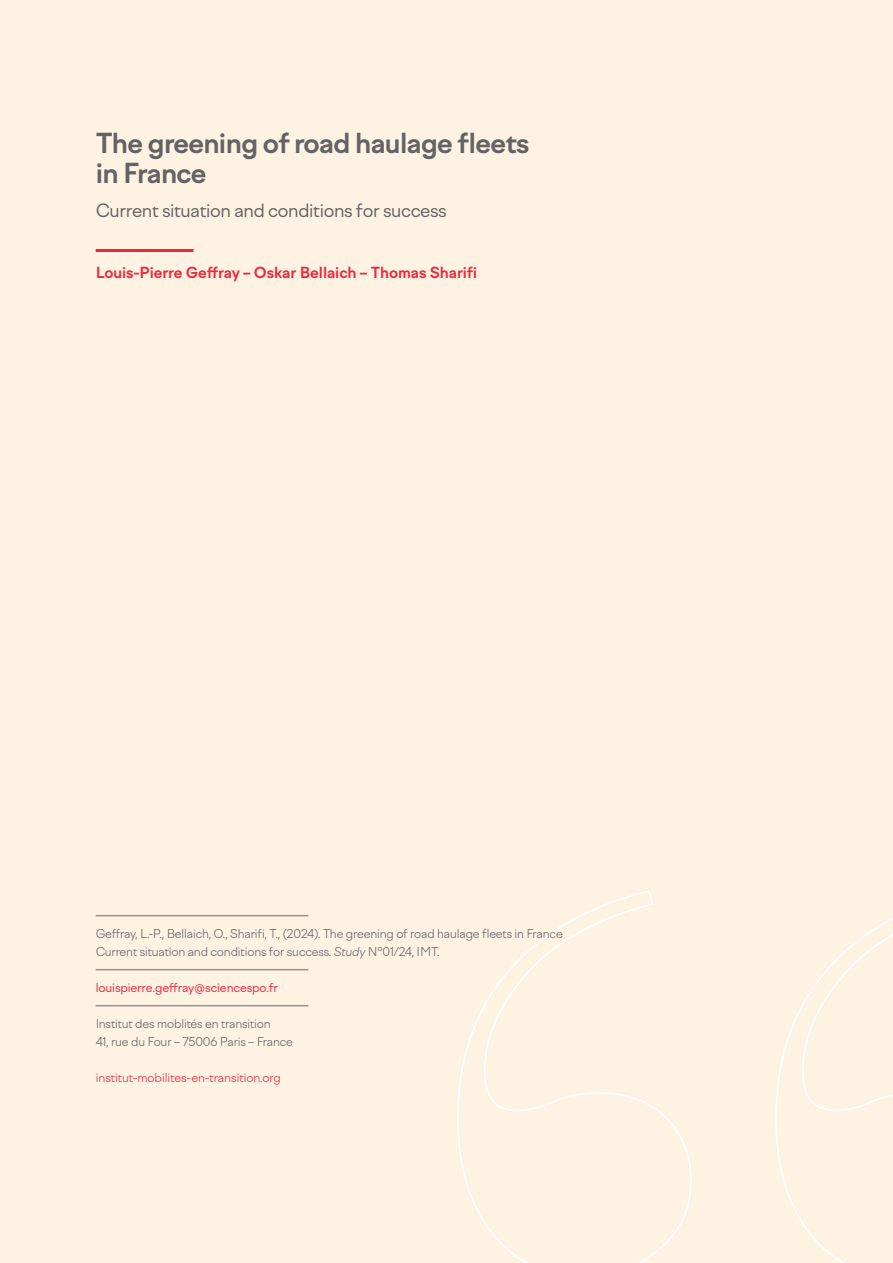
<style>
.page{position:relative;width:893px;height:1263px;background:#fef2e3}
.page>*{position:absolute;margin:0;border:0;box-sizing:border-box;transform-origin:0 0}
.t1{font:700 27px/30px "Factor A";letter-spacing:-.025em;color:#636366}
.t2{font:18px "Factor A";letter-spacing:-.02em;color:#636366}
.t3{font:700 15px "Factor A";color:#ed283c}
.t4{font:300 12px/18px "Factor A";letter-spacing:-.01em;color:#636366}
.t5{font:300 12px "Factor A";color:#ed283c}
.t6{font:12px "Factor A";letter-spacing:-.01em;color:#ed283c}
.s1{font-style:italic}
</style>
<div class="page">
<svg style="left:457px;top:890px;width:436px;height:373px"></svg>
<hr style="left:96px;top:915px;width:212px;height:1px;background:#939598">
<hr style="left:96px;top:969px;width:212px;height:1px;background:#939598">
<hr style="left:96px;top:1005px;width:212px;height:1px;background:#939598">
<hr style="left:96px;top:249px;width:97px;height:3px;background:#ed283c">
<h1 class="t1" style="left:96px;top:128px;width:435px">The greening of road haulage fleets in France</h1>
<h2 class="t2" style="left:96px;top:200px;width:352px">Current situation and conditions for success</h2>
<p class="t3" style="left:96px;top:263px;width:383px">Louis-Pierre Geffray – Oskar Bellaich – Thomas Sharifi</p>
<p class="t4" style="left:96px;top:924px;width:469px">Geffray, L.-P., Bellaich, O., Sharifi, T., (2024). The greening of road haulage fleets in France<br>Current situation and conditions for success. <span class="s1">Study</span> N°01/24, IMT.</p>
<p class="t6" style="left:96px;top:980px;width:184px">louispierre.geffray@sciencespo.fr</p>
<p class="t4" style="left:96px;top:1014px;width:199px">Institut des moblités en transition<br>41, rue du Four – 75006 Paris – France</p>
<p class="t5" style="left:96px;top:1070px;width:187px">institut-mobilites-en-transition.org</p>
</div>
